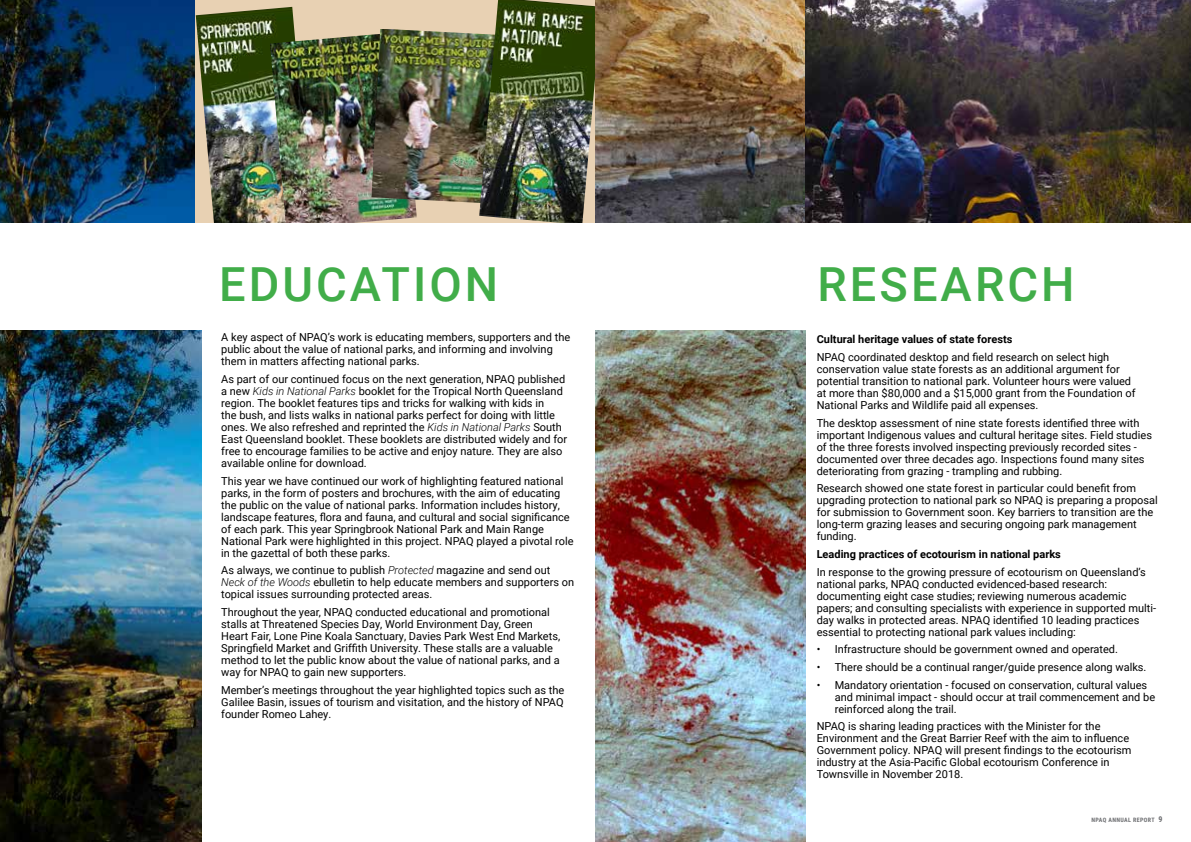
<style>
.page{position:relative;width:1191px;height:842px;background:#fff}
.page>*{position:absolute;margin:0;border:0;box-sizing:border-box;transform-origin:0 0}
.t1{font:500 47px "Roboto";letter-spacing:.065em;color:#41ad49}
.t2{font:11px/12px "Roboto";color:#000}
.t3{font:700 11px "Roboto";color:#000}
.t4{font:700 6px "Roboto Condensed";letter-spacing:.065em;color:#6d6e71}
.s1{font-weight:300;font-style:italic}
.s2{font-size:8px}
</style>
<div class="page">
<img style="left:0;top:0;width:201px;height:842px">
<div style="left:196px;top:0;width:405px;height:233px;background:#e8d1b3"></div>
<img style="left:196px;top:7px;width:99px;height:216px">
<img style="left:270px;top:32px;width:147px;height:191px">
<img style="left:371px;top:29px;width:108px;height:174px">
<img style="left:479px;top:0;width:116px;height:223px">
<img style="left:595px;top:0;width:210px;height:223px">
<img style="left:805px;top:0;width:386px;height:223px">
<img style="left:595px;top:330px;width:210px;height:512px">
<div style="left:0;top:223px;width:680px;height:107px;background:#fff"></div>
<h1 class="t1" style="left:219px;top:252px;width:281px">EDUCATION</h1>
<p class="t2" style="left:221px;top:331px;width:350px">A key aspect of NPAQ’s work is educating members, supporters and the public about the value of national parks, and informing and involving them in matters affecting national parks.</p>
<p class="t2" style="left:221px;top:373px;width:347px">As part of our continued focus on the next generation, NPAQ published a new <span class="s1">Kids in National Parks</span> booklet for the Tropical North Queensland region. The booklet features tips and tricks for walking with kids in<br>the bush, and lists walks in national parks perfect for doing with little ones. We also refreshed and reprinted the <span class="s1">Kids in National Parks</span> South East Queensland booklet. These booklets are distributed widely and for free to encourage families to be active and enjoy nature. They are also available online for download.</p>
<p class="t2" style="left:221px;top:474px;width:354px">This year we have continued our work of highlighting featured national parks, in the form of posters and brochures, with the aim of educating the public on the value of national parks. Information includes history, landscape features, flora and fauna, and cultural and social significance of each park. This year Springbrook National Park and Main Range National Park were highlighted in this project. NPAQ played a pivotal role in the gazettal of both these parks.</p>
<p class="t2" style="left:221px;top:564px;width:354px">As always, we continue to publish <span class="s1">Protected</span> magazine and send out<br><span class="s1">Neck of the Woods</span> ebulletin to help educate members and supporters on topical issues surrounding protected areas.</p>
<p class="t2" style="left:221px;top:606px;width:340px">Throughout the year, NPAQ conducted educational and promotional stalls at Threatened Species Day, World Environment Day, Green Heart Fair, Lone Pine Koala Sanctuary, Davies Park West End Markets, Springfield Market and Griffith University. These stalls are a valuable method to let the public know about the value of national parks, and a way for NPAQ to gain new supporters.</p>
<p class="t2" style="left:221px;top:683px;width:345px;text-align:justify">Member’s meetings throughout the year highlighted topics such as the Galilee Basin, issues of tourism and visitation, and the history of NPAQ founder Romeo Lahey.</p>
<h1 class="t1" style="left:817px;top:252px;width:258px">RESEARCH</h1>
<p class="t3" style="left:816px;top:332px;width:197px">Cultural heritage values of state forests</p>
<p class="t2" style="left:816px;top:351px;width:320px">NPAQ coordinated desktop and field research on select high conservation value state forests as an additional argument for potential transition to national park. Volunteer hours were valued at more than $80,000 and a $15,000 grant from the Foundation of National Parks and Wildlife paid all expenses.</p>
<p class="t2" style="left:816px;top:416px;width:337px">The desktop assessment of nine state forests identified three with important Indigenous values and cultural heritage sites. Field studies of the three forests involved inspecting previously recorded sites - documented over three decades ago. Inspections found many sites deteriorating from grazing - trampling and rubbing.</p>
<p class="t2" style="left:816px;top:482px;width:342px">Research showed one state forest in particular could benefit from upgrading protection to national park so NPAQ is preparing a proposal for submission to Government soon. Key barriers to transition are the long-term grazing leases and securing ongoing park management funding.</p>
<p class="t3" style="left:816px;top:546px;width:246px">Leading practices of ecotourism in national parks</p>
<p class="t2" style="left:816px;top:565px;width:341px">In response to the growing pressure of ecotourism on Queensland’s national parks, NPAQ conducted evidenced-based research: documenting eight case studies; reviewing numerous academic papers; and consulting specialists with experience in supported multi&shy;day walks in protected areas. NPAQ identified 10 leading practices essential to protecting national park values including:</p>
<p class="t2" style="left:816px;top:643px;width:303px">• Infrastructure should be government owned and operated.</p>
<p class="t2" style="left:816px;top:661px;width:331px">• There should be a continual ranger/guide presence along walks.</p>
<p class="t2" style="left:834px;top:678px;width:322px;text-indent:-18px">• Mandatory orientation - focused on conservation, cultural values and minimal impact - should occur at trail commencement and be reinforced along the trail.</p>
<p class="t2" style="left:816px;top:720px;width:316px">NPAQ is sharing leading practices with the Minister for the Environment and the Great Barrier Reef with the aim to influence Government policy. NPAQ will present findings to the ecotourism industry at the Asia-Pacific Global ecotourism Conference in Townsville in November 2018.</p>
<p class="t4" style="left:1091px;top:816px;width:73px">NPAQ ANNUAL REPORT <span class="s2">9</span></p>
</div>
